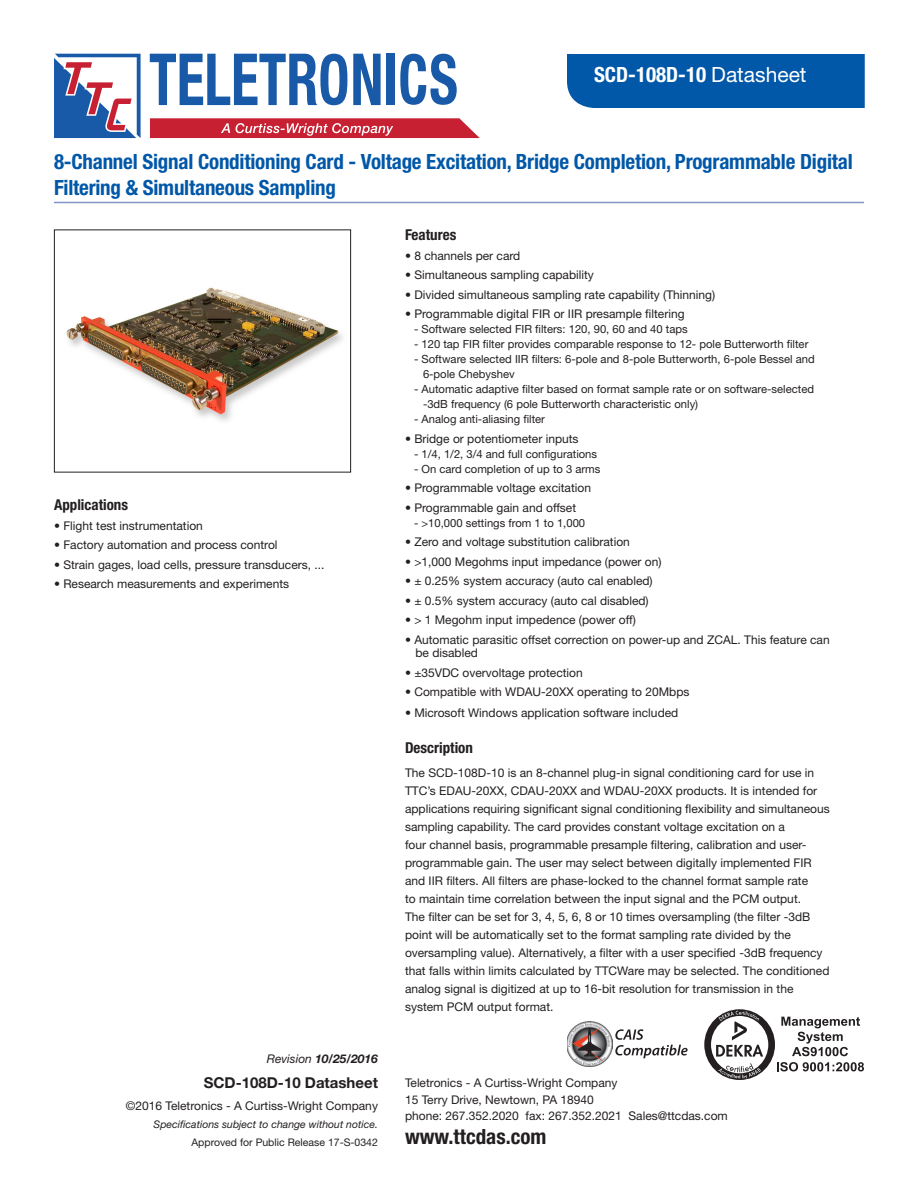
<style>
.page{position:relative;width:918px;height:1188px;background:#fff}
.page>*{position:absolute;margin:0;border:0;box-sizing:border-box;transform-origin:0 0}
.t1{font:700 condensed 21px/25.2px "Helvetica Neue LT Std";letter-spacing:-.01em;color:#0157a8}
.t2{font:700 condensed 21px "Helvetica Neue LT Std";color:#fff}
.t3{font:700 condensed 21px "Helvetica Neue LT Std";color:#231f20}
.t4{font:700 condensed 15px "Helvetica Neue LT Std";color:#231f20}
.t5{font:700 15px "Helvetica Neue LT Std";color:#231f20}
.t6{font:12px/18px "Helvetica Neue LT Std";color:#231f20}
.t7{font:italic 700 12px "Helvetica Neue LT Std";color:#231f20}
.t8{font:11.25px/15px "Helvetica Neue LT Std";color:#231f20}
.t9{font:italic 10.5px "Helvetica Neue LT Std";color:#231f20}
.t10{font:10.5px "Helvetica Neue LT Std";color:#231f20}
.s1{font-weight:400;font-stretch:normal}
.s2{font-weight:400}
</style>
<div class="page">
<div style="left:567px;top:54px;width:298px;height:54px;background:#0157a8"></div>
<hr style="left:54px;top:202px;width:810px;height:1px;background:#8295cb">
<img style="left:66px;top:287px;width:277px;height:134px">
<div style="left:54px;top:230px;width:297px;height:242px;border:1px solid #231f20"></div>
<img style="left:567px;top:1021px;width:45px;height:46px">
<svg style="left:615px;top:1029px;width:73px;height:29px"></svg>
<svg style="left:704px;top:1009px;width:160px;height:71px"></svg>
<svg style="left:54px;top:54px;width:87px;height:84px"></svg>
<svg style="left:150px;top:54px;width:197px;height:51px"></svg>
<svg style="left:353px;top:54px;width:28px;height:51px"></svg>
<div style="left:387px;top:54px;width:8px;height:51px;background:#185aa7"></div>
<svg style="left:400px;top:54px;width:57px;height:51px"></svg>
<svg style="left:150px;top:118px;width:330px;height:20px;background:#ce3d4d"></svg>
<h1 class="t2" style="left:594px;top:62px;width:214px">SCD-108D-10 <span class="s1">Datasheet</span></h1>
<h1 class="t1" style="left:54px;top:149px;width:800px">8-Channel Signal Conditioning Card - Voltage Excitation, Bridge Completion, Programmable Digital<br>Filtering &amp; Simultaneous Sampling</h1>
<p class="t4" style="left:54px;top:496px;width:76px">Applications</p>
<p class="t6" style="left:54px;top:516px;width:150px">• Flight test instrumentation</p>
<p class="t6" style="left:54px;top:536px;width:225px">• Factory automation and process control</p>
<p class="t6" style="left:54px;top:555px;width:272px">• Strain gages, load cells, pressure transducers, ...</p>
<p class="t6" style="left:54px;top:575px;width:237px">• Research measurements and experiments</p>
<p class="t7" style="left:267px;top:1051px;width:113px"><span class="s2">Revision</span> 10/25/2016</p>
<p class="t5" style="left:204px;top:1073px;width:176px">SCD-108D-10 Datasheet</p>
<p class="t6" style="left:126px;top:1097px;width:254px">©2016 Teletronics - A Curtiss-Wright Company</p>
<p class="t9" style="left:154px;top:1118px;width:226px">Specifications subject to change without notice.</p>
<p class="t10" style="left:191px;top:1136px;width:188px">Approved for Public Release 17-S-0342</p>
<p class="t4" style="left:405px;top:226px;width:53px">Features</p>
<p class="t6" style="left:405px;top:246px;width:117px">• 8 channels per card</p>
<p class="t6" style="left:405px;top:266px;width:190px">• Simultaneous sampling capability</p>
<p class="t6" style="left:405px;top:285px;width:312px">• Divided simultaneous sampling rate capability (Thinning)</p>
<p class="t6" style="left:405px;top:305px;width:281px">• Programmable digital FIR or IIR presample filtering</p>
<p class="t8" style="left:414px;top:322px;width:275px">- Software selected FIR filters: 120, 90, 60 and 40 taps</p>
<p class="t8" style="left:414px;top:337px;width:396px">- 120 tap FIR filter provides comparable response to 12- pole Butterworth filter</p>
<p class="t8" style="left:423px;top:352px;width:393px;text-indent:-9px">- Software selected IIR filters: 6-pole and 8-pole Butterworth, 6-pole Bessel and<br>6-pole Chebyshev</p>
<p class="t8" style="left:423px;top:382px;width:393px;text-indent:-9px">- Automatic adaptive filter based on format sample rate or on software-selected -3dB frequency (6 pole Butterworth characteristic only)</p>
<p class="t8" style="left:414px;top:412px;width:133px">- Analog anti-aliasing filter</p>
<p class="t6" style="left:405px;top:429px;width:175px">• Bridge or potentiometer inputs</p>
<p class="t8" style="left:414px;top:446px;width:185px">- 1/4, 1/2, 3/4 and full configurations</p>
<p class="t8" style="left:414px;top:461px;width:188px">- On card completion of up to 3 arms</p>
<p class="t6" style="left:405px;top:479px;width:188px">• Programmable voltage excitation</p>
<p class="t6" style="left:405px;top:498px;width:173px">• Programmable gain and offset</p>
<p class="t8" style="left:414px;top:515px;width:173px">- &gt;10,000 settings from 1 to 1,000</p>
<p class="t6" style="left:405px;top:533px;width:226px">• Zero and voltage substitution calibration</p>
<p class="t6" style="left:405px;top:552px;width:258px">• &gt;1,000 Megohms input impedance (power on)</p>
<p class="t6" style="left:405px;top:572px;width:249px">• ± 0.25% system accuracy (auto cal enabled)</p>
<p class="t6" style="left:405px;top:591px;width:245px">• ± 0.5% system accuracy (auto cal disabled)</p>
<p class="t6" style="left:405px;top:611px;width:232px">• &gt; 1 Megohm input impedence (power off)</p>
<p class="t6" style="left:416px;top:633px;width:416px;line-height:13.5px;text-indent:-10px">• Automatic parasitic offset correction on power-up and ZCAL. This feature can be disabled</p>
<p class="t6" style="left:405px;top:663px;width:179px">• ±35VDC overvoltage protection</p>
<p class="t6" style="left:405px;top:683px;width:286px">• Compatible with WDAU-20XX operating to 20Mbps</p>
<p class="t6" style="left:405px;top:704px;width:275px">• Microsoft Windows application software included</p>
<p class="t4" style="left:405px;top:739px;width:69px">Description</p>
<p class="t6" style="left:405px;top:764px;width:426px">The SCD-108D-10 is an 8-channel plug-in signal conditioning card for use in TTC’s EDAU-20XX, CDAU-20XX and WDAU-20XX products. It is intended for applications requiring significant signal conditioning flexibility and simultaneous sampling capability. The card provides constant voltage excitation on a<br>four channel basis, programmable presample filtering, calibration and user&shy;programmable gain. The user may select between digitally implemented FIR and IIR filters. All filters are phase-locked to the channel format sample rate<br>to maintain time correlation between the input signal and the PCM output.<br>The filter can be set for 3, 4, 5, 6, 8 or 10 times oversampling (the filter -3dB point will be automatically set to the format sampling rate divided by the oversampling value). Alternatively, a filter with a user specified -3dB frequency that falls within limits calculated by TTCWare may be selected. The conditioned analog signal is digitized at up to 16-bit resolution for transmission in the system PCM output format.</p>
<p class="t6" style="left:405px;top:1074px;width:324px;line-height:16.5px">Teletronics - A Curtiss-Wright Company<br>15 Terry Drive, Newtown, PA 18940<br>phone: 267.352.2020 fax: 267.352.2021 Sales@ttcdas.com</p>
<h1 class="t3" style="left:405px;top:1124px;width:143px">www.ttcdas.com</h1>
</div>
